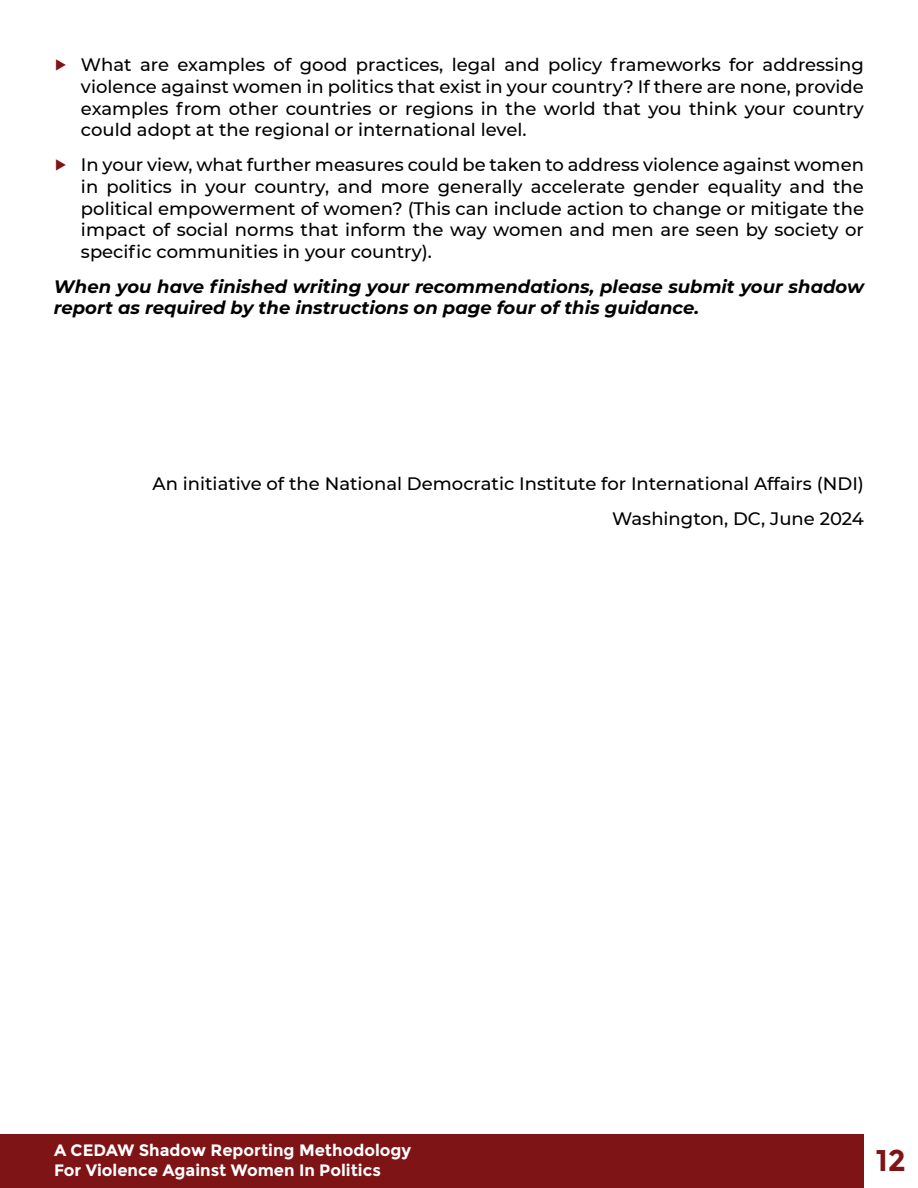
<style>
.page{position:relative;width:918px;height:1188px;background:#fff}
.page>*{position:absolute;margin:0;border:0;box-sizing:border-box;transform-origin:0 0}
.t1{font:700 30px "Montserrat";color:#7e1416}
.t2{font:500 18px/21.6px "Montserrat";color:#000;text-align:justify}
.t3{font:italic 700 18px/21.6px "Montserrat";color:#000}
.t4{font:700 16.5px/19.8px "Montserrat";color:#fff}
.s1{color:#7e1416}
</style>
<div class="page">
<div style="left:0;top:1134px;width:864px;height:54px;background:#7e1416"></div>
<p class="t2" style="left:81px;top:54px;width:785px;text-indent:-27px"><span class="s1">▶</span> What are examples of good practices, legal and policy frameworks for addressing violence against women in politics that exist in your country? If there are none, provide examples from other countries or regions in the world that you think your country could adopt at the regional or international level.</p>
<p class="t2" style="left:81px;top:153px;width:785px;text-indent:-27px"><span class="s1">▶</span> In your view, what further measures could be taken to address violence against women in politics in your country, and more generally accelerate gender equality and the political empowerment of women? (This can include action to change or mitigate the impact of social norms that inform the way women and men are seen by society or specific communities in your country).</p>
<p class="t3" style="left:54px;top:275px;width:812px">When you have finished writing your recommendations, please submit your shadow report as required by the instructions on page four of this guidance.</p>
<p class="t2" style="left:153px;top:465px;width:713px;line-height:35.1px;text-align:right">An initiative of the National Democratic Institute for International Affairs (NDI)<br>Washington, DC, June 2024</p>
<p class="t4" style="left:54px;top:1140px;width:359px">A CEDAW Shadow Reporting Methodology<br>For Violence Against Women In Politics</p>
<h1 class="t1" style="left:876px;top:1143px;width:32px">12</h1>
</div>
